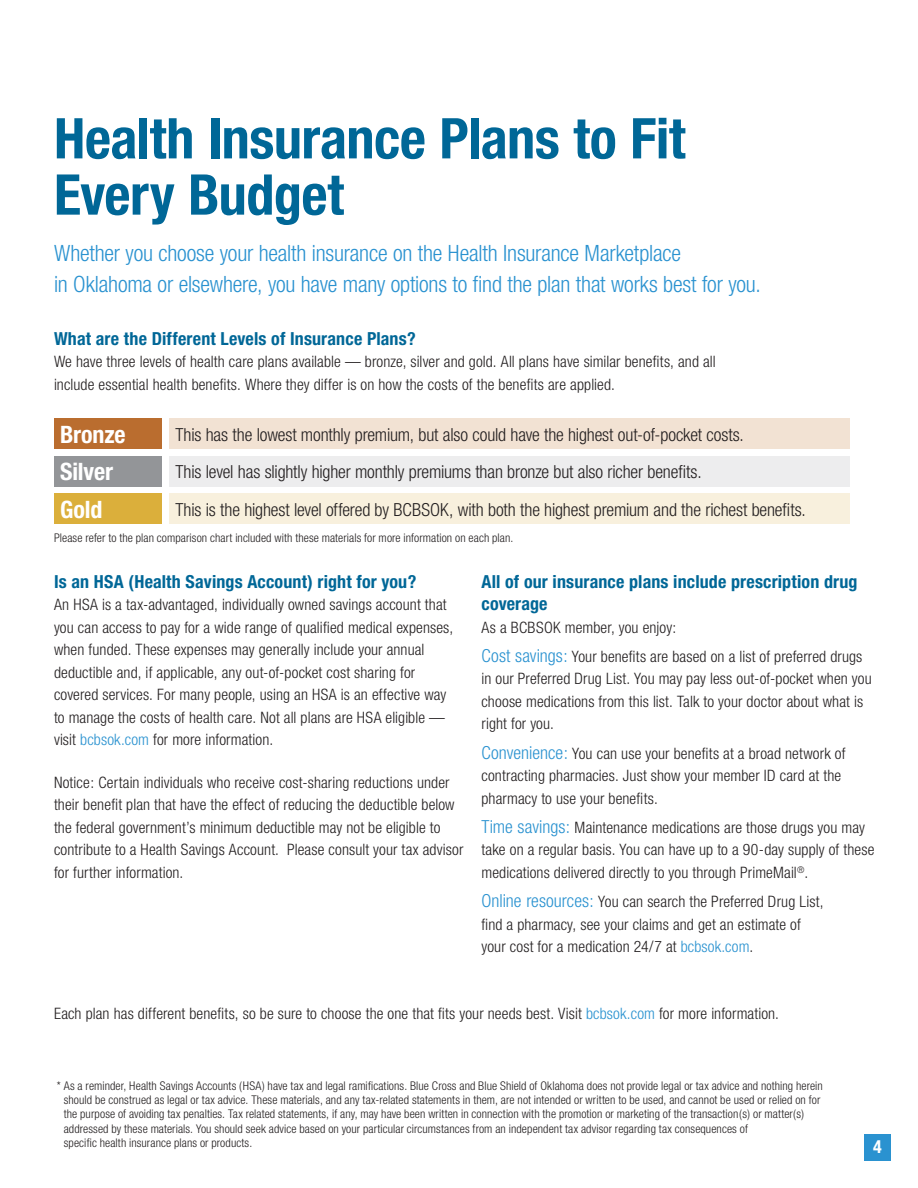
<style>
.page{position:relative;width:918px;height:1188px;background:#fff}
.page>*{position:absolute;margin:0;border:0;box-sizing:border-box;transform-origin:0 0}
.t1{font:700 condensed 56.25px/56.2px "Helvetica Neue";letter-spacing:-.01em;color:#006797}
.t2{font:700 condensed 24px "Helvetica Neue";letter-spacing:-.005em;color:#fff}
.t3{font:300 condensed 22.5px/31.5px "Helvetica Neue";letter-spacing:-.01em;color:#2a92d0}
.t4{font:300 condensed 18px "Helvetica Neue";letter-spacing:-.01em;color:#231f20}
.t5{font:700 condensed 18px/22.5px "Helvetica Neue";letter-spacing:.01em;color:#006797}
.t6{font:700 condensed 18px "Helvetica Neue";color:#fff}
.t7{font:300 condensed 15.75px/22.5px "Helvetica Neue";letter-spacing:.01em;color:#231f20}
.t8{font:300 condensed 12px/14.4px "Helvetica Neue";letter-spacing:.01em;color:#231f20}
.s1{color:#2a92d0}
.s2{font-size:18px;color:#2a92d0}
</style>
<div class="page">
<svg style="left:864px;top:1134px;width:27px;height:27px"></svg>
<svg style="left:54px;top:418px;width:796px;height:69px"></svg>
<div style="left:169px;top:418px;width:681px;height:31px;background:#f2e2d3"></div>
<div style="left:54px;top:456px;width:108px;height:30px;background:#939598"></div>
<div style="left:169px;top:456px;width:681px;height:30px;background:#ededee"></div>
<div style="left:54px;top:493px;width:108px;height:31px;background:#dbaf3b"></div>
<div style="left:169px;top:493px;width:681px;height:31px;background:#f8f0dd"></div>
<p class="t1" style="left:54px;top:110px;width:633px">Health Insurance Plans to Fit<br>Every Budget</p>
<p class="t3" style="left:54px;top:237px;width:708px">Whether you choose your health insurance on the Health Insurance Marketplace<br>in Oklahoma or elsewhere, you have many options to find the plan that works best for you.</p>
<p class="t5" style="left:54px;top:327px;width:363px">What are the Different Levels of Insurance Plans?</p>
<p class="t7" style="left:54px;top:350px;width:663px">We have three levels of health care plans available — bronze, silver and gold. All plans have similar benefits, and all include essential health benefits. Where they differ is on how the costs of the benefits are applied.</p>
<p class="t2" style="left:60px;top:420px;width:67px">Bronze</p>
<p class="t4" style="left:176px;top:424px;width:570px">This has the lowest monthly premium, but also could have the highest out-of-pocket costs.</p>
<p class="t2" style="left:60px;top:457px;width:55px">Silver</p>
<p class="t4" style="left:176px;top:462px;width:528px">This level has slightly higher monthly premiums than bronze but also richer benefits.</p>
<p class="t2" style="left:60px;top:495px;width:44px">Gold</p>
<p class="t4" style="left:176px;top:499px;width:632px">This is the highest level offered by BCBSOK, with both the highest premium and the richest benefits.</p>
<p class="t8" style="left:54px;top:531px;width:461px">Please refer to the plan comparison chart included with these materials for more information on each plan.</p>
<p class="t5" style="left:54px;top:570px;width:364px">Is an HSA (Health Savings Account) right for you?</p>
<p class="t7" style="left:54px;top:593px;width:401px">An HSA is a tax-advantaged, individually owned savings account that you can access to pay for a wide range of qualified medical expenses, when funded. These expenses may generally include your annual deductible and, if applicable, any out-of-pocket cost sharing for covered services. For many people, using an HSA is an effective way to manage the costs of health care. Not all plans are HSA eligible — visit <span class="s1">bcbsok.com</span> for more information.</p>
<p class="t7" style="left:54px;top:771px;width:411px">Notice: Certain individuals who receive cost-sharing reductions under their benefit plan that have the effect of reducing the deductible below the federal government’s minimum deductible may not be eligible to contribute to a Health Savings Account. Please consult your tax advisor for further information.</p>
<p class="t5" style="left:482px;top:570px;width:378px">All of our insurance plans include prescription drug coverage</p>
<p class="t7" style="left:482px;top:616px;width:196px">As a BCBSOK member, you enjoy:</p>
<p class="t7" style="left:482px;top:645px;width:392px"><span class="s2">Cost savings:</span> Your benefits are based on a list of preferred drugs in our Preferred Drug List. You may pay less out-of-pocket when you choose medications from this list. Talk to your doctor about what is right for you.</p>
<p class="t7" style="left:482px;top:742px;width:365px"><span class="s2">Convenience:</span> You can use your benefits at a broad network of contracting pharmacies. Just show your member ID card at the pharmacy to use your benefits.</p>
<p class="t7" style="left:482px;top:816px;width:394px"><span class="s2">Time savings:</span> Maintenance medications are those drugs you may take on a regular basis. You can have up to a 90-day supply of these medications delivered directly to you through PrimeMail<sup>®</sup>.</p>
<p class="t7" style="left:482px;top:890px;width:344px"><span class="s2">Online resources:</span> You can search the Preferred Drug List, find a pharmacy, see your claims and get an estimate of your cost for a medication 24/7 at <span class="s1">bcbsok.com</span>.</p>
<p class="t7" style="left:54px;top:1002px;width:727px">Each plan has different benefits, so be sure to choose the one that fits your needs best. Visit <span class="s1">bcbsok.com</span> for more information.</p>
<p class="t8" style="left:64px;top:1078px;width:761px;text-indent:-7px">* As a reminder, Health Savings Accounts (HSA) have tax and legal ramifications. Blue Cross and Blue Shield of Oklahoma does not provide legal or tax advice and nothing herein should be construed as legal or tax advice. These materials, and any tax-related statements in them, are not intended or written to be used, and cannot be used or relied on for the purpose of avoiding tax penalties. Tax related statements, if any, may have been written in connection with the promotion or marketing of the transaction(s) or matter(s) addressed by these materials. You should seek advice based on your particular circumstances from an independent tax advisor regarding tax consequences of<br>specific health insurance plans or products.</p>
<p class="t6" style="left:873px;top:1136px;width:10px">4</p>
</div>
